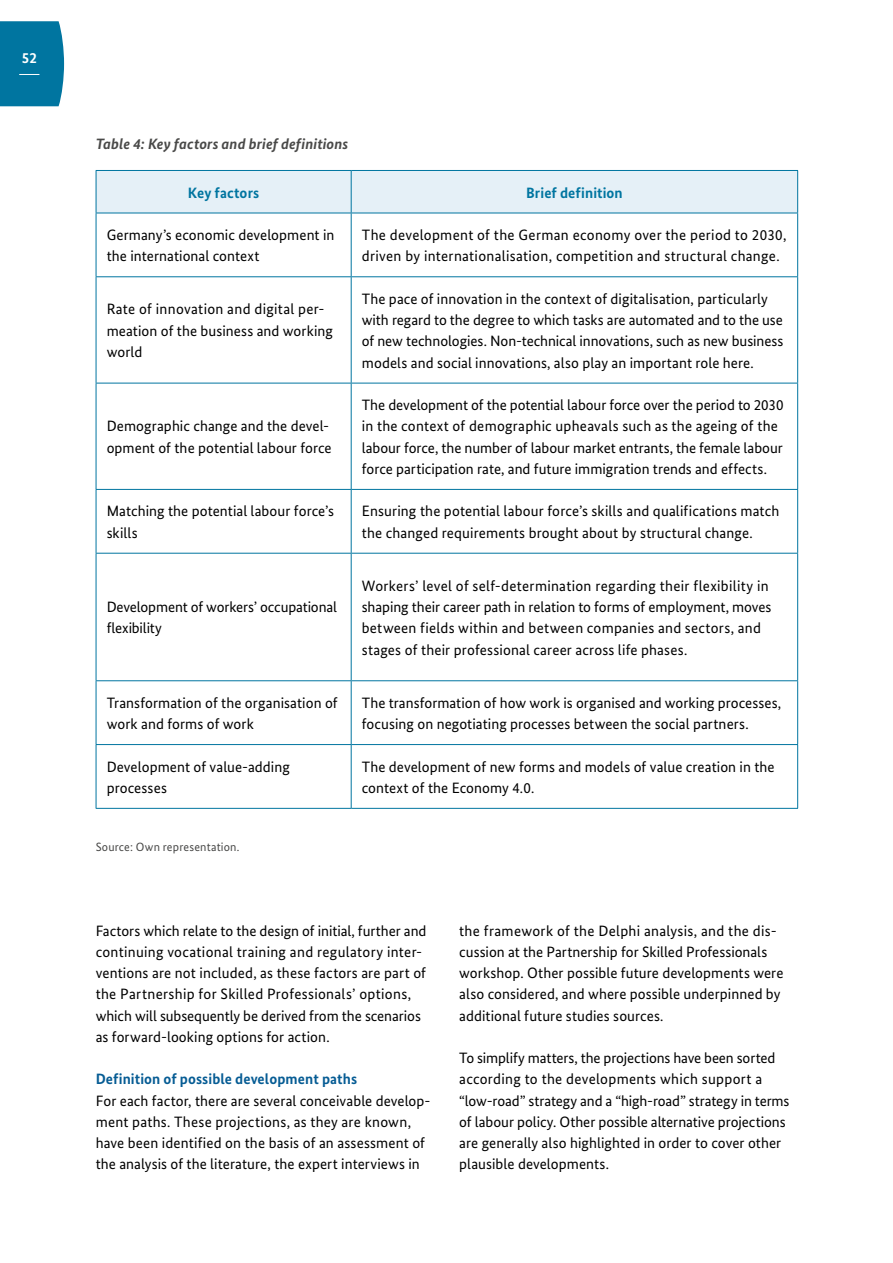
<style>
.page{position:relative;width:893px;height:1263px;background:#fff}
.page>*{position:absolute;margin:0;border:0;box-sizing:border-box;transform-origin:0 0}
.t1{font:15px/21.3px "Bundes Sans";letter-spacing:.005em;color:#000}
.t2{font:italic 700 15px "Bundes Sans";letter-spacing:.005em;color:#494948}
.t3{font:700 15px "Bundes Sans";letter-spacing:.005em;color:#065c94}
.t4{font:700 15px "Bundes Sans";letter-spacing:.005em;color:#0075a0}
.t5{font:700 15px "Bundes Sans";color:#fff}
.t6{font:12px "Bundes Sans";letter-spacing:.015em;color:#494948}
</style>
<div class="page">
<div style="left:0;top:21px;width:64px;height:85px;background:#0075a0"></div>
<div style="left:96px;top:170px;width:255px;height:43px;background:#e5f0f7"></div>
<div style="left:351px;top:170px;width:447px;height:43px;background:#e5f0f7"></div>
<hr style="left:351px;top:213px;width:1px;height:63px;background:#0075a0">
<hr style="left:797px;top:213px;width:1px;height:63px;background:#0075a0">
<hr style="left:96px;top:276px;width:255px;height:1px;background:#0075a0">
<hr style="left:351px;top:276px;width:447px;height:1px;background:#0075a0">
<hr style="left:351px;top:277px;width:1px;height:106px;background:#0075a0">
<hr style="left:797px;top:277px;width:1px;height:106px;background:#0075a0">
<hr style="left:96px;top:383px;width:255px;height:1px;background:#0075a0">
<hr style="left:351px;top:383px;width:447px;height:1px;background:#0075a0">
<hr style="left:351px;top:383px;width:1px;height:106px;background:#0075a0">
<hr style="left:797px;top:383px;width:1px;height:106px;background:#0075a0">
<hr style="left:96px;top:489px;width:255px;height:1px;background:#0075a0">
<hr style="left:351px;top:489px;width:447px;height:1px;background:#0075a0">
<hr style="left:351px;top:490px;width:1px;height:63px;background:#0075a0">
<hr style="left:797px;top:490px;width:1px;height:63px;background:#0075a0">
<hr style="left:96px;top:553px;width:255px;height:1px;background:#0075a0">
<hr style="left:351px;top:553px;width:447px;height:1px;background:#0075a0">
<hr style="left:351px;top:554px;width:1px;height:126px;background:#0075a0">
<hr style="left:797px;top:554px;width:1px;height:126px;background:#0075a0">
<hr style="left:96px;top:680px;width:255px;height:1px;background:#0075a0">
<hr style="left:351px;top:680px;width:447px;height:1px;background:#0075a0">
<hr style="left:351px;top:681px;width:1px;height:63px;background:#0075a0">
<hr style="left:797px;top:681px;width:1px;height:63px;background:#0075a0">
<hr style="left:96px;top:744px;width:255px;height:1px;background:#0075a0">
<hr style="left:351px;top:744px;width:447px;height:1px;background:#0075a0">
<hr style="left:351px;top:745px;width:1px;height:63px;background:#0075a0">
<hr style="left:797px;top:745px;width:1px;height:63px;background:#0075a0">
<hr style="left:351px;top:171px;width:1px;height:42px;background:#0075a0">
<hr style="left:797px;top:171px;width:1px;height:42px;background:#0075a0">
<hr style="left:96px;top:213px;width:1px;height:63px;background:#0075a0">
<hr style="left:96px;top:277px;width:1px;height:106px;background:#0075a0">
<hr style="left:96px;top:383px;width:1px;height:106px;background:#0075a0">
<hr style="left:96px;top:490px;width:1px;height:63px;background:#0075a0">
<hr style="left:96px;top:554px;width:1px;height:126px;background:#0075a0">
<hr style="left:96px;top:681px;width:1px;height:63px;background:#0075a0">
<hr style="left:96px;top:745px;width:1px;height:63px;background:#0075a0">
<hr style="left:96px;top:808px;width:255px;height:1px;background:#0075a0">
<hr style="left:351px;top:808px;width:447px;height:1px;background:#0075a0">
<hr style="left:96px;top:170px;width:255px;height:1px;background:#0075a0">
<hr style="left:96px;top:171px;width:1px;height:42px;background:#0075a0">
<hr style="left:351px;top:170px;width:447px;height:1px;background:#0075a0">
<hr style="left:96px;top:213px;width:255px;height:1px;background:#0075a0">
<hr style="left:351px;top:213px;width:447px;height:1px;background:#0075a0">
<p class="t5" style="left:22px;top:49px;width:17px">52</p>
<p class="t2" style="left:96px;top:135px;width:254px">Table 4: Key factors and brief definitions</p>
<p class="t4" style="left:188px;top:183px;width:73px">Key factors</p>
<p class="t4" style="left:526px;top:183px;width:98px">Brief definition</p>
<p class="t1" style="left:107px;top:224px;width:229px">Germany’s economic development in the international context</p>
<p class="t1" style="left:362px;top:224px;width:426px">The development of the German economy over the period to 2030, driven by internationalisation, competition and structural change.</p>
<p class="t1" style="left:107px;top:299px;width:228px">Rate of innovation and digital per&shy;meation of the business and working world</p>
<p class="t1" style="left:362px;top:288px;width:423px">The pace of innovation in the context of digitalisation, particularly with regard to the degree to which tasks are automated and to the use of new technologies. Non-technical innovations, such as new business models and social innovations, also play an important role here.</p>
<p class="t1" style="left:107px;top:415px;width:227px">Demographic change and the devel&shy;opment of the potential labour force</p>
<p class="t1" style="left:362px;top:394px;width:423px">The development of the potential labour force over the period to 2030 in the context of demographic upheavals such as the ageing of the labour force, the number of labour market entrants, the female labour force participation rate, and future immigration trends and effects.</p>
<p class="t1" style="left:107px;top:500px;width:229px">Matching the potential labour force’s skills</p>
<p class="t1" style="left:362px;top:500px;width:419px">Ensuring the potential labour force’s skills and qualifications match the changed requirements brought about by structural change.</p>
<p class="t1" style="left:107px;top:596px;width:232px">Development of workers’ occupational flexibility</p>
<p class="t1" style="left:362px;top:575px;width:411px">Workers’ level of self-determination regarding their flexibilit y in shaping their career path in relation to forms of employment, moves between fields within and between companies and sectors, and stages of their professional career across life phases.</p>
<p class="t1" style="left:107px;top:692px;width:233px">Transformation of the organisation of work and forms of work</p>
<p class="t1" style="left:362px;top:692px;width:421px">The transformation of how work is organised and working processes, focusing on negotiating processes between the social partners.</p>
<p class="t1" style="left:107px;top:756px;width:185px">Development of value-adding processes</p>
<p class="t1" style="left:362px;top:756px;width:414px">The development of new forms and models of value creation in the context of the Economy 4.0.</p>
<p class="t6" style="left:96px;top:839px;width:145px">Source: Own representation.</p>
<p class="t1" style="left:96px;top:919px;width:332px">Factors which relate to the design of initial, further and continuing vocational training and regulator y inter&shy;ventions are not included, as these factors are part of the Partnership for Skilled Professionals’ options, which will subsequently be derived from the scenarios as forward-looking options for action.</p>
<h4 class="t3" style="left:96px;top:1070px;width:263px">Definition of possible development paths</h4>
<p class="t1" style="left:96px;top:1090px;width:335px">For each factor, there are several conceivable develop&shy;ment paths. These projections, as they are known, have been identified on the basis of an assessment of the analysis of the literature, the expert interviews in</p>
<p class="t1" style="left:459px;top:919px;width:326px">the framework of the Delphi analysis, and the dis&shy;cussion at the Partnership for Skilled Professionals workshop. Other possible future developments were also considered, and where possible underpinned by additional future studies sources.</p>
<p class="t1" style="left:459px;top:1047px;width:332px">To simplify matters, the projections have been sorted according to the developments which support a “low-road” strategy and a “high-road” strategy in terms of labour policy. Other possible alternative projections are generally also highlighted in order to cover other plausible developments.</p>
</div>
